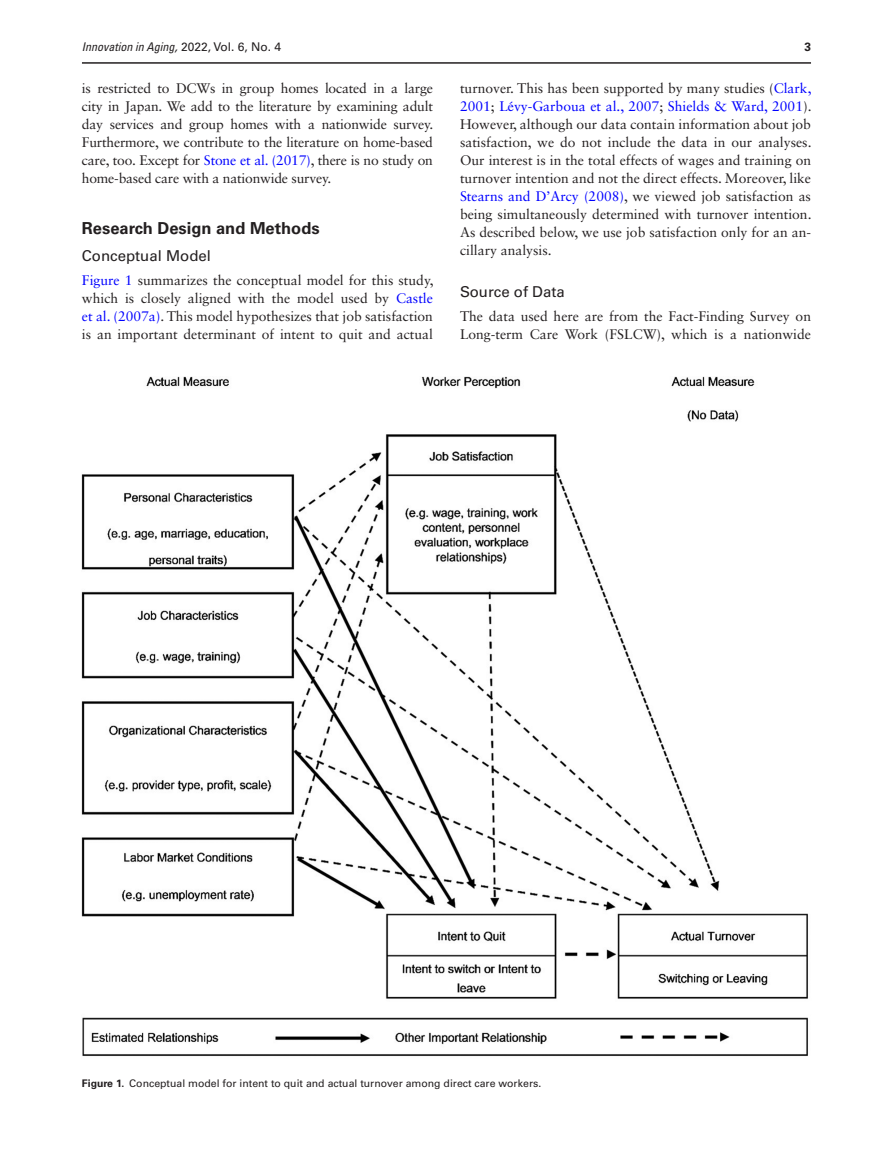
<style>
.page{position:relative;width:893px;height:1174px;background:#fff}
.page>*{position:absolute;margin:0;border:0;box-sizing:border-box;transform-origin:0 0}
.HeadA{font:700 16.5px "Univers LT Std";color:#231f20}
.HeadB_HeadA{font:15px "Univers LT Std";color:#231f20}
.HeadB{font:15px "Univers LT Std";color:#231f20}
.Text{font:13.8px/18px "Sabon LT Std";color:#231f20;text-align:justify}
.TextInd{font:13.8px/18px "Sabon LT Std";letter-spacing:-.015em;color:#231f20;text-align:justify}
.t1{font:italic condensed 12px "Univers LT Std";color:#231f20}
.t2{font:700 12px "Univers LT Std";color:#231f20}
.FigCapt{font:10.5px "Univers LT Std";color:#231f20}
.s1{font-stretch:normal}
.s2{font-style:normal;font-stretch:normal}
.s3{color:#00f}
.s4{font-family:"STIX General";color:#00f}
.s5{font-weight:700}
</style>
<div class="page">
<img style="left:82px;top:376px;width:726px;height:680px">
<hr style="left:82px;top:62px;width:729px;height:2px;background:#231f20">
<p class="t1" style="left:82px;top:39px;width:201px">Innovation in Aging<span class="s1">,</span> <span class="s2">2022, Vol. 6, No. 4</span></p>
<p class="t2" style="left:804px;top:40px;width:8px">3</p>
<p class="TextInd" style="left:82px;top:79px;width:353px">is restricted to DCWs in group homes located in a large city in Japan. We add to the literature by examining adult day services and group homes with a nationwide survey.<br>Furthermore, we contribute to the literature on home-based care, too. Except for <span class="s3">Stone et al. (2017)</span>, there is no study on home-based care with a nationwide survey.</p>
<h2 class="HeadA" style="left:82px;top:219px;width:239px">Research Design and Methods</h2>
<h3 class="HeadB_HeadA" style="left:82px;top:247px;width:131px">Conceptual Model</h3>
<p class="Text" style="left:82px;top:271px;width:353px"><span class="s3">Figure 1</span> summarizes the conceptual model for this study, which is closely aligned with the model used by <span class="s3">Castle et al. (2007a)</span>. This model hypothesizes that job satisfaction is an important determinant of intent to quit and actual</p>
<p class="Text" style="left:460px;top:79px;width:353px">turnover. This has been supported by many studies (<span class="s3">Clark, 2001</span>; <span class="s3">L</span><span class="s4">é</span><span class="s3">vy-Garboua et al., 2007</span>; <span class="s3">Shields &amp; Ward, 2001</span>).<br>However, although our data contain information about job satisfaction, we do not include the data in our analyses.<br>Our interest is in the total effects of wages and training on turnover intention and not the direct effects. Moreover, like <span class="s3">Stearns and D’Arcy (2008)</span>, we viewed job satisfaction as being simultaneously determined with turnover intention.<br>As described below, we use job satisfaction only for an an&shy;cillary analysis.</p>
<h3 class="HeadB" style="left:460px;top:283px;width:106px">Source of Data</h3>
<p class="Text" style="left:460px;top:307px;width:353px">The data used here are from the Fact-Finding Survey on<br>Long-term Care Work (FSLCW), which is a nationwide</p>
<p class="FigCapt" style="left:82px;top:1077px;width:461px"><span class="s5">Figure 1.</span> Conceptual model for intent to quit and actual turnover among direct care workers.</p>
</div>
